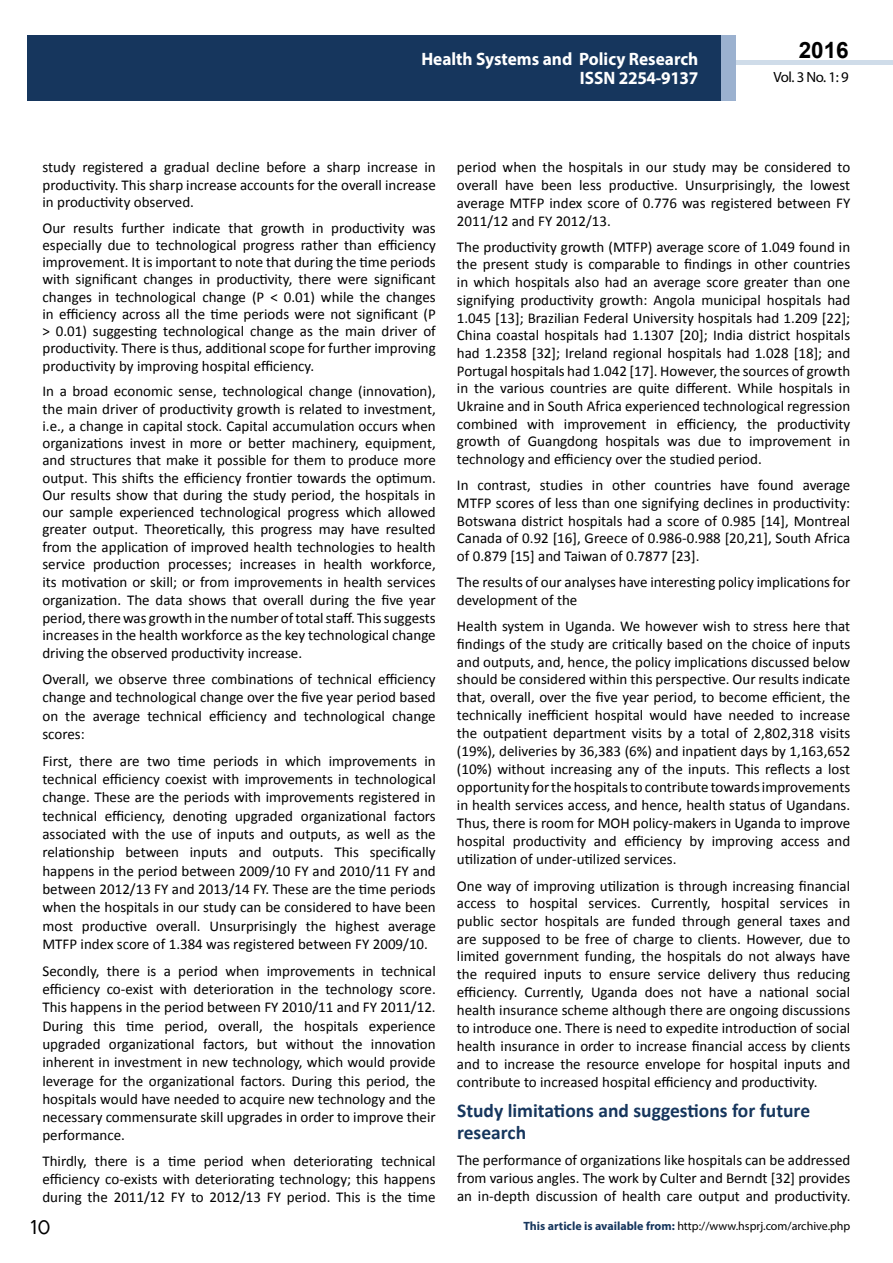
<style>
.page{position:relative;width:893px;height:1263px;background:#fff}
.page>*{position:absolute;margin:0;border:0;box-sizing:border-box;transform-origin:0 0}
.t1{font:25.5px "Tunga";color:#000}
.t2{font:700 22.5px "Arial";color:#000}
.t3{font:700 19.5px/21.5px "Calibri";color:#16365d}
.t4{font:700 18px/19.8px "Myriad Pro";color:#fff;text-align:right;scale:.96 1}
.t5{font:15px/17.7px "Calibri";color:#000;text-align:justify}
.t6{font:14.85px "Myriad Pro";color:#000}
.t7{font:12px "Myriad Pro";color:#000}
.s1{font-weight:700;color:#16365d}
</style>
<div class="page">
<div style="left:736px;top:60px;width:157px;height:5px;background:#cfdce9"></div>
<div style="left:720px;top:35px;width:16px;height:66px;background:#9bb1cf"></div>
<div style="left:27px;top:35px;width:694px;height:66px;background:#16365d"></div>
<p class="t4" style="left:421px;top:48px;width:290px">Health Systems and Policy Research<br>ISSN 2254-9137</p>
<h2 class="t2" style="left:799px;top:35px;width:52px">2016</h2>
<p class="t6" style="left:773px;top:68px;width:77px">Vol. 3 No. 1: 9</p>
<p class="t5" style="left:42px;top:159px;width:395px;line-height:17.2px">study registered a gradual decline before a sharp increase in productivity. This sharp increase accounts for the overall increase in productivity observed.</p>
<p class="t5" style="left:42px;top:219px;width:395px;line-height:17.2px">Our results further indicate that growth in productivity was especially due to technological progress rather than efficiency improvement. It is important to note that during the time periods with significant changes in productivity, there were significant changes in technological change (P &lt; 0.01) while the changes in efficiency across all the time periods were not significant (P &gt; 0.01) suggesting technological change as the main driver of productivity. There is thus, additional scope for further improving productivity by improving hospital efficiency.</p>
<p class="t5" style="left:42px;top:383px;width:395px">In a broad economic sense, technological change (innovation), the main driver of productivity growth is related to investment, i.e., a change in capital stock. Capital accumulation occurs when organizations invest in more or better machinery, equipment, and structures that make it possible for them to produce more output. This shifts the efficiency frontier towards the optimum.<br>Our results show that during the study period, the hospitals in our sample experienced technological progress which allowed greater output. Theoretically, this progress may have resulted from the application of improved health technologies to health service production processes; increases in health workforce, its motivation or skill; or from improvements in health services organization. The data shows that overall during the five year period,therewas growth in the number oftotalstaff. Thissuggests increases in the health workforce as the key technological change driving the observed productivity increase.</p>
<p class="t5" style="left:42px;top:670px;width:395px;line-height:18.1px">Overall, we observe three combinations of technical efficiency change and technological change over the five year period based on the average technical efficiency and technological change scores:</p>
<p class="t5" style="left:42px;top:752px;width:395px;line-height:18.3px">First, there are two time periods in which improvements in technical efficiency coexist with improvements in technological change. These are the periods with improvements registered in technical efficiency, denoting upgraded organizational factors associated with the use of inputs and outputs, as well as the relationship between inputs and outputs. This specifically happens in the period between 2009/10 FY and 2010/11 FY and between 2012/13 FY and 2013/14 FY. These are the time periods when the hospitals in our study can be considered to have been most productive overall. Unsurprisingly the highest average MTFP index score of 1.384 was registered between FY 2009/10.</p>
<p class="t5" style="left:42px;top:961px;width:395px;line-height:18.3px">Secondly, there is a period when improvements in technical efficiency co-exist with deterioration in the technology score.<br>This happens in the period between FY 2010/11 and FY 2011/12.<br>During this time period, overall, the hospitals experience upgraded organizational factors, but without the innovation inherent in investment in new technology, which would provide leverage for the organizational factors. During this period, the hospitals would have needed to acquire new technology and the necessary commensurate skill upgrades in order to improve their performance.</p>
<p class="t5" style="left:42px;top:1152px;width:395px">Thirdly, there is a time period when deteriorating technical efficiency co-exists with deteriorating technology; this happens during the 2011/12 FY to 2012/13 FY period. This is the time</p>
<p class="t5" style="left:457px;top:159px;width:395px">period when the hospitals in our study may be considered to overall have been less productive. Unsurprisingly, the lowest average MTFP index score of 0.776 was registered between FY 2011/12 and FY 2012/13.</p>
<p class="t5" style="left:457px;top:238px;width:395px">The productivity growth (MTFP) average score of 1.049 found in the present study is comparable to findings in other countries in which hospitals also had an average score greater than one signifying productivity growth: Angola municipal hospitals had 1.045 [13]; Brazilian Federal University hospitals had 1.209 [22]; China coastal hospitals had 1.1307 [20]; India district hospitals had 1.2358 [32]; Ireland regional hospitals had 1.028 [18]; and Portugal hospitals had 1.042 [17]. However, the sources of growth in the various countries are quite different. While hospitals in Ukraine and in South Africa experienced technological regression combined with improvement in efficiency, the productivity growth of Guangdong hospitals was due to improvement in technology and efficiency over the studied period.</p>
<p class="t5" style="left:457px;top:477px;width:395px">In contrast, studies in other countries have found average MTFP scores of less than one signifying declines in productivity:<br>Botswana district hospitals had a score of 0.985 [14], Montreal Canada of 0.92 [16], Greece of 0.986-0.988 [20,21], South Africa of 0.879 [15] and Taiwan of 0.7877 [23].</p>
<p class="t5" style="left:457px;top:574px;width:395px">The results of our analyses have interesting policy implications for development of the</p>
<p class="t5" style="left:457px;top:617px;width:395px">Health system in Uganda. We however wish to stress here that findings of the study are critically based on the choice of inputs and outputs, and, hence, the policy implications discussed below should be considered within this perspective. Our results indicate that, overall, over the five year period, to become efficient, the technically inefficient hospital would have needed to increase the outpatient department visits by a total of 2,802,318 visits (19%), deliveries by 36,383 (6%) and inpatient days by 1,163,652 (10%) without increasing any of the inputs. This reflects a lost opportunity forthe hospitalsto contribute towardsimprovements in health services access, and hence, health status of Ugandans.<br>Thus, there is room for MOH policy-makers in Uganda to improve hospital productivity and efficiency by improving access and utilization of under-utilized services.</p>
<p class="t5" style="left:457px;top:877px;width:395px">One way of improving utilization is through increasing financial access to hospital services. Currently, hospital services in public sector hospitals are funded through general taxes and are supposed to be free of charge to clients. However, due to limited government funding, the hospitals do not always have the required inputs to ensure service delivery thus reducing efficiency. Currently, Uganda does not have a national social health insurance scheme although there are ongoing discussions to introduce one. There is need to expedite introduction of social health insurance in order to increase financial access by clients and to increase the resource envelope for hospital inputs and contribute to increased hospital efficiency and productivity.</p>
<h3 class="t3" style="left:457px;top:1100px;width:355px">Study limitations and suggestions for future research</h3>
<p class="t5" style="left:457px;top:1151px;width:395px">The performance of organizations like hospitals can be addressed from various angles. The work by Culter and Berndt [32] provides an in-depth discussion of health care output and productivity.</p>
<h1 class="t1" style="left:30px;top:1210px;width:22px">10</h1>
<p class="t7" style="left:523px;top:1219px;width:329px"><span class="s1">This article is available from:</span> http://www.hsprj.com/archive.php</p>
</div>
